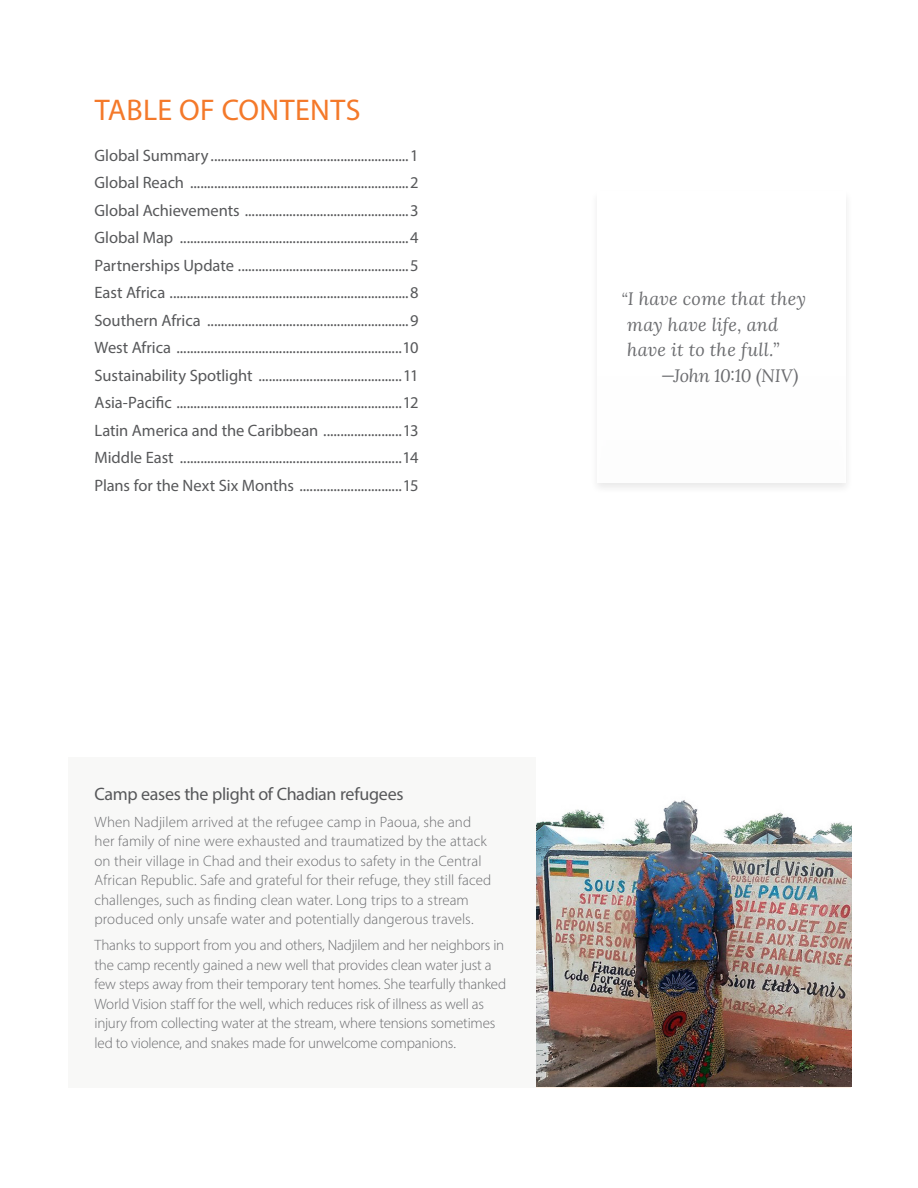
<style>
.page{position:relative;width:918px;height:1188px;background:#fff}
.page>*{position:absolute;margin:0;border:0;box-sizing:border-box;transform-origin:0 0}
.Headings{font:30px "Myriad Pro";letter-spacing:.015em;color:#f4792a}
.Subheads_-_Grey__Span_Columns{font:italic 18px "Lora";letter-spacing:.01em;color:#6c6d70}
.Subheads_-_Grey__Span_Columns-2{font:18px "Myriad Pro";letter-spacing:-.02em;color:#57585a}
.Subheads_-_Grey__Span_Columns-3{font:italic 18px "Lora";letter-spacing:-.02em;color:#6c6d70}
.Summary_Body{font:16.5px "Myriad Pro";letter-spacing:-.005em;color:#57585a}
.Photo_Caption{font:300 15px/19.5px "Myriad Pro";letter-spacing:-.005em;color:#6c6d70}
.s1{font-size:16.5px}
</style>
<div class="page">
<div style="left:68px;top:758px;width:783px;height:330px;background:#f8f8f7"></div>
<img style="left:536px;top:800px;width:315px;height:287px">
<div style="left:590px;top:188px;width:264px;height:307px;background:#231f20;opacity:.1"></div>
<div style="left:598px;top:192px;width:248px;height:291px;background:#fff"></div>
<p class="Headings" style="left:95px;top:91px;width:267px">TABLE OF CONTENTS</p>
<p class="Summary_Body" style="left:94px;top:145px;width:326px">Global Summary ..........................................................1</p>
<p class="Summary_Body" style="left:94px;top:173px;width:326px">Global Reach ................................................................2</p>
<p class="Summary_Body" style="left:94px;top:200px;width:326px">Global Achievements ................................................3</p>
<p class="Summary_Body" style="left:94px;top:228px;width:326px">Global Map ...................................................................4</p>
<p class="Summary_Body" style="left:94px;top:255px;width:326px">Partnerships Update ..................................................5</p>
<p class="Summary_Body" style="left:94px;top:283px;width:326px">East Africa ......................................................................8</p>
<p class="Summary_Body" style="left:94px;top:310px;width:326px">Southern Africa ...........................................................9</p>
<p class="Summary_Body" style="left:94px;top:338px;width:326px">West Africa ..................................................................10</p>
<p class="Summary_Body" style="left:94px;top:365px;width:325px">Sustainability Spotlight ..........................................11</p>
<p class="Summary_Body" style="left:94px;top:393px;width:325px">Asia-Pacific ..................................................................12</p>
<p class="Summary_Body" style="left:94px;top:420px;width:325px">Latin America and the Caribbean .......................13</p>
<p class="Summary_Body" style="left:94px;top:448px;width:326px">Middle East .................................................................14</p>
<p class="Summary_Body" style="left:94px;top:475px;width:326px">Plans for the Next Six Months ..............................15</p>
<p class="Subheads_-_Grey__Span_Columns" style="left:622px;top:287px;width:186px"><span class="s1">“</span>I have come that they</p>
<p class="Subheads_-_Grey__Span_Columns" style="left:627px;top:312px;width:153px">may have life, and</p>
<p class="Subheads_-_Grey__Span_Columns" style="left:627px;top:338px;width:154px">have it to the full.”</p>
<p class="Subheads_-_Grey__Span_Columns-3" style="left:661px;top:363px;width:139px">—John 10:10 (NIV)</p>
<p class="Subheads_-_Grey__Span_Columns-2" style="left:94px;top:783px;width:311px">Camp eases the plight of Chadian refugees</p>
<p class="Photo_Caption" style="left:94px;top:812px;width:398px">When Nadjilem arrived at the refugee camp in Paoua, she and her family of nine were exhausted and traumatized by the attack on their village in Chad and their exodus to safety in the Central African Republic. Safe and grateful for their refuge, they still faced challenges, such as finding clean water. Long trips to a stream produced only unsafe water and potentially dangerous travels.</p>
<p class="Photo_Caption" style="left:94px;top:936px;width:413px">Thanks to support from you and others, Nadjilem and her neighbors in the camp recently gained a new well that provides clean water just a few steps away from their temporary tent homes. She tearfully thanked World Vision staff for the well, which reduces risk of illness as well as injury from collecting water at the stream, where tensions sometimes led to violence, and snakes made for unwelcome companions.</p>
</div>
